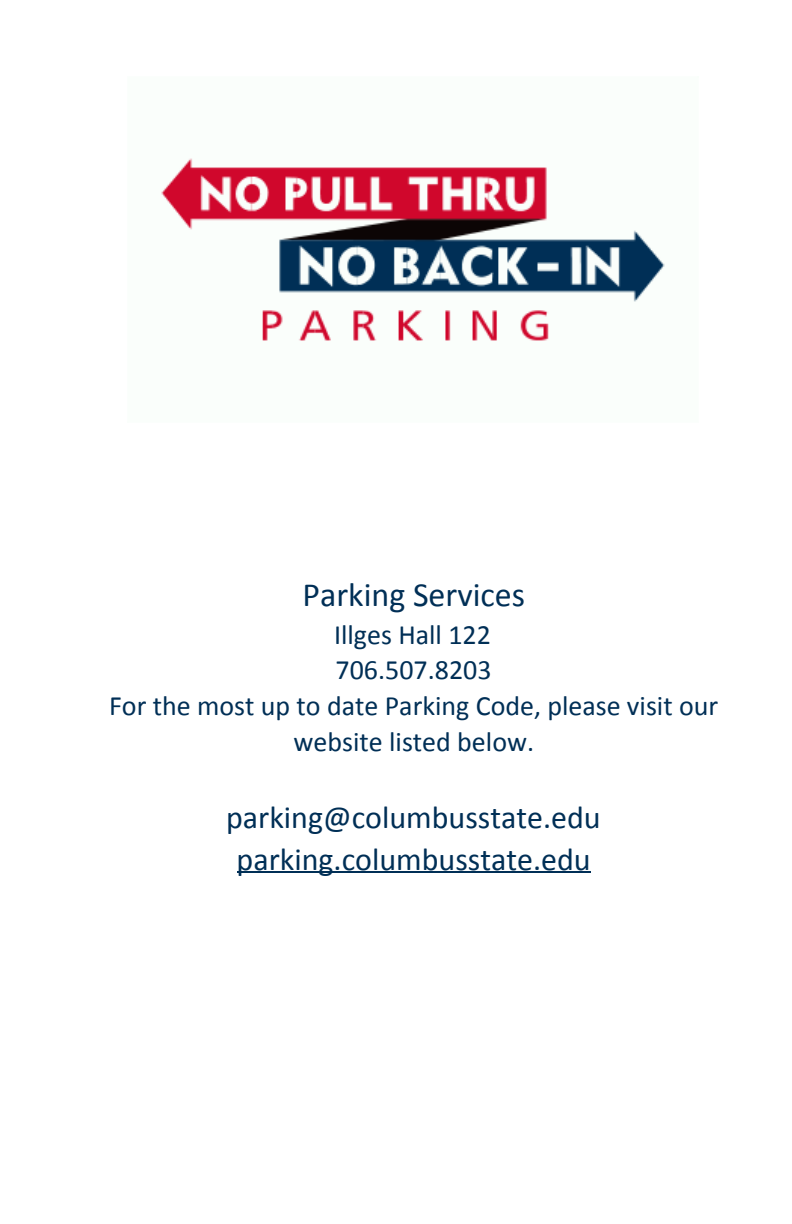
<style>
.page{position:relative;width:792px;height:1224px;background:#fff}
.page>*{position:absolute;margin:0;border:0;box-sizing:border-box;transform-origin:0 0}
.t1{font:34px "Calibri";color:#002f56}
.t2{font:32px/42px "Calibri";color:#002f56;text-align:center}
.t3{font:28px/36px "Calibri";color:#002f56;text-align:center}
</style>
<div class="page">
<img style="left:161px;top:158px;width:504px;height:183px">
<hr style="left:237px;top:872px;width:354px;height:1px;background:#002f56">
<p class="t1" style="left:303px;top:577px;width:224px">Parking Services</p>
<p class="t3" style="left:109px;top:616px;width:611px">Illges Hall 122<br>706.507.8203<br>For the most up to date Parking Code, please visit our website listed below.</p>
<p class="t2" style="left:226px;top:797px;width:376px">parking@columbusstate.edu parking.columbusstate.edu</p>
</div>
